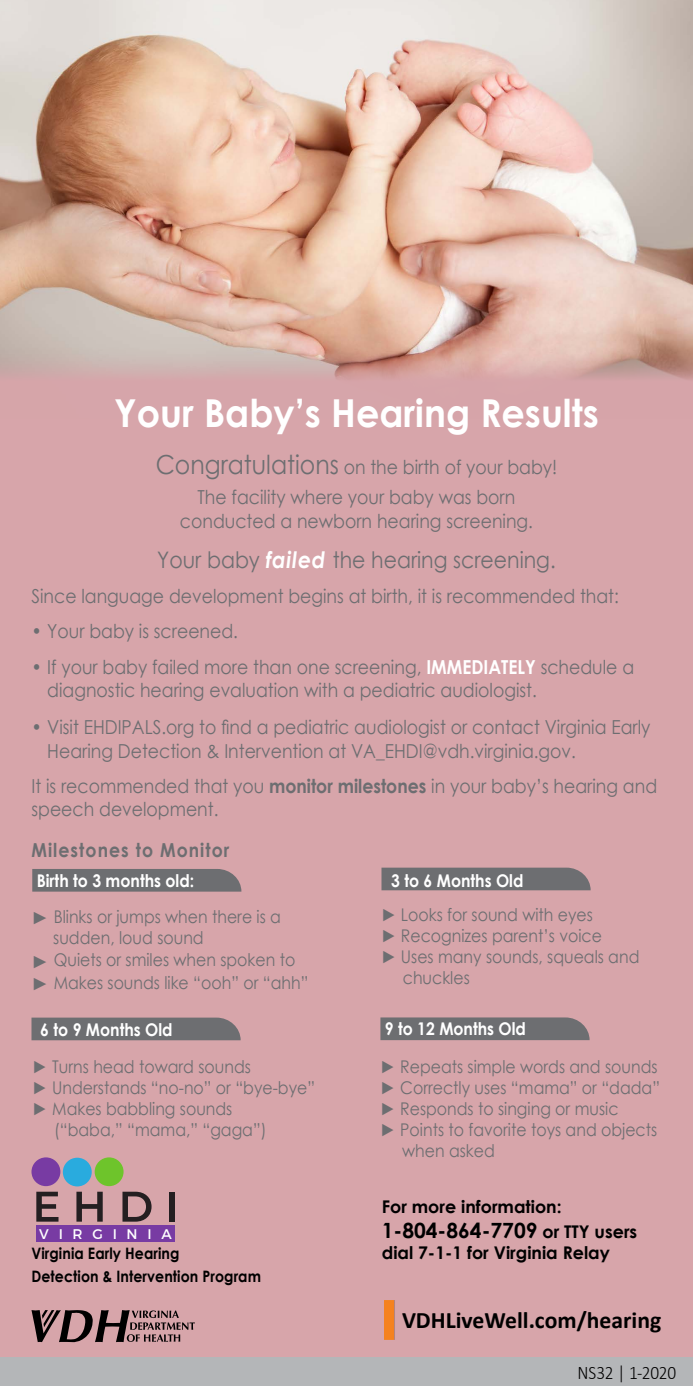
<style>
.page{position:relative;width:693px;height:1386px;background:#fff}
.page>*{position:absolute;margin:0;border:0;box-sizing:border-box;transform-origin:0 0}
.t1{font:700 38.5px "Century Gothic";color:#fff;scale:.95 1}
.t2{font:700 23.62px "Calibri";color:#000}
.t3{font:22.75px "Century Gothic";color:#6d6e71;scale:.9 1}
.t4{font:700 21px "Century Gothic";color:#000}
.t5{font:19.25px/23.1px "Century Gothic";color:#6d6e71;scale:.9 1}
.t6{font:700 19.25px "Century Gothic";letter-spacing:.06em;color:#6d6e71;scale:.9 1}
.t7{font:300 19.25px "Calibri";letter-spacing:-.015em;color:#000;scale:.9 1}
.t8{font:17.5px/22.4px "Century Gothic";color:#6d6e71;scale:.9 1}
.t9{font:700 17.5px "Century Gothic";color:#000}
.t10{font:700 17.5px "Century Gothic";color:#fff;scale:.9 1}
.t11{font:700 15.75px/22.4px "Century Gothic";letter-spacing:.005em;color:#000;scale:.9 1}
.t12{font:14px "Montserrat";letter-spacing:.695em;color:#fff}
.s1{font-size:26.25px}
.s2{font-weight:700;font-style:italic;color:#fff}
.s3{font-weight:700;color:#fff}
.s4{font-weight:700}
.s5{font-size:17.5px}
</style>
<div class="page">
<img style="left:0;top:0;width:693px;height:346px">
<div style="left:0;top:346px;width:693px;height:1040px;background:#d7a5aa"></div>
<div style="left:0;top:1357px;width:693px;height:29px;background:#b4b6b8"></div>
<img style="left:385px;top:1301px;width:10px;height:39px">
<svg style="left:32px;top:869px;width:209px;height:23px;background:#717073"></svg>
<div style="left:382px;top:868px;width:209px;height:22px;background:#6d6e71"></div>
<svg style="left:380px;top:1017px;width:210px;height:23px;background:#727073"></svg>
<div style="left:32px;top:1018px;width:209px;height:22px;background:#6d6e71"></div>
<div style="left:31px;top:1157px;width:29px;height:29px;background:#783ba3;border-radius:50%"></div>
<div style="left:63px;top:1158px;width:29px;height:28px;background:#29abde;border-radius:50%"></div>
<div style="left:95px;top:1157px;width:29px;height:29px;background:#6ec42b;border-radius:50%"></div>
<svg style="left:36px;top:1192px;width:23px;height:30px"></svg>
<svg style="left:76px;top:1192px;width:27px;height:30px"></svg>
<svg style="left:122px;top:1192px;width:30px;height:30px"></svg>
<div style="left:169px;top:1192px;width:6px;height:30px;background:#241f21"></div>
<div style="left:36px;top:1225px;width:139px;height:17px;background:#783ba3"></div>
<svg style="left:31px;top:1310px;width:164px;height:32px"></svg>
<h1 class="t1" style="left:114px;top:383px;width:512px">Your Baby’s Hearing Results</h1>
<p class="t5" style="left:156px;top:452px;width:448px;line-height:29.8px;text-align:center"><span class="s1">Congratulations</span> on the birth of your baby!<br>The facility where your baby was born</p>
<p class="t5" style="left:180px;top:509px;width:394px">conducted a newborn hearing screening.</p>
<p class="t3" style="left:157px;top:544px;width:444px">Your baby <span class="s2">failed</span> the hearing screening.</p>
<p class="t5" style="left:32px;top:584px;width:654px">Since language development begins at birth, it is recommended that:</p>
<p class="t5" style="left:32px;top:620px;width:231px">• Your baby is screened.</p>
<p class="t5" style="left:47px;top:655px;width:654px;text-indent:-16px">• If your baby failed more than one screening, <span class="s3">IMMEDIATELY</span> schedule a diagnostic hearing evaluation with a pediatric audiologist.</p>
<p class="t5" style="left:47px;top:714px;width:672px;line-height:24.5px;text-indent:-16px">• Visit EHDIPALS.org to find a pediatric audiologist or contact Virginia Early<br>Hearing Detection &amp; Intervention at VA_EHDI@vdh.virginia.gov.</p>
<p class="t5" style="left:32px;top:775px;width:697px">It is recommended that you <span class="s4">monitor milestones</span> in your baby’s hearing and speech development.</p>
<p class="t6" style="left:32px;top:835px;width:221px">Milestones to Monitor</p>
<p class="t8" style="left:32px;top:862px;width:279px;line-height:35.9px"><span class="s3">Birth to 3 months old:<br></span><span class="s4">►</span> Blinks or jumps when there is a</p>
<p class="t8" style="left:32px;top:926px;width:309px;text-indent:22px">sudden, loud sound<br><span class="s4">►</span> Quiets or smiles when spoken to <span class="s4">►</span> Makes sounds like “ooh” or “ahh”</p>
<p class="t10" style="left:391px;top:867px;width:149px">3 to 6 Months Old</p>
<p class="t8" style="left:381px;top:904px;width:237px">► Looks for sound with eyes</p>
<p class="t8" style="left:381px;top:925px;width:247px">► Recognizes parent’s voice</p>
<p class="t8" style="left:381px;top:946px;width:289px">► Uses many sounds, squeals and</p>
<p class="t8" style="left:403px;top:967px;width:76px">chuckles</p>
<p class="t10" style="left:40px;top:1016px;width:148px">6 to 9 Months Old</p>
<p class="t10" style="left:385px;top:1016px;width:158px">9 to 12 Months Old</p>
<p class="t8" style="left:32px;top:1055px;width:245px">► Turns head toward sounds</p>
<p class="t8" style="left:32px;top:1076px;width:316px">► Understands “no-no” or “bye-bye”</p>
<p class="t8" style="left:32px;top:1097px;width:224px">► Makes babbling sounds</p>
<p class="t8" style="left:54px;top:1118px;width:238px">(“baba,” “mama,” “gaga”)</p>
<p class="t12" style="left:39px;top:1223px;width:134px">VIRGINIA</p>
<p class="t11" style="left:32px;top:1242px;width:257px">Virginia Early Hearing<br>Detection &amp; Intervention Program</p>
<p class="t8" style="left:380px;top:1055px;width:310px">► Repeats simple words and sounds</p>
<p class="t8" style="left:380px;top:1076px;width:312px">► Correctly uses “mama” or “dada”</p>
<p class="t8" style="left:380px;top:1097px;width:266px">► Responds to singing or music</p>
<p class="t8" style="left:380px;top:1118px;width:309px">► Points to favorite toys and objects</p>
<p class="t8" style="left:402px;top:1139px;width:105px">when asked</p>
<p class="t9" style="left:382px;top:1193px;width:181px">For more information:</p>
<p class="t4" style="left:382px;top:1214px;width:257px">1-804-864-7709 <span class="s5">or TTY users</span></p>
<p class="t9" style="left:382px;top:1239px;width:230px">dial 7-1-1 for Virginia Relay</p>
<p class="t2" style="left:402px;top:1305px;width:261px">VDHLiveWell.com/hearing</p>
<p class="t7" style="left:577px;top:1361px;width:111px">NS32 | 1-2020</p>
</div>
